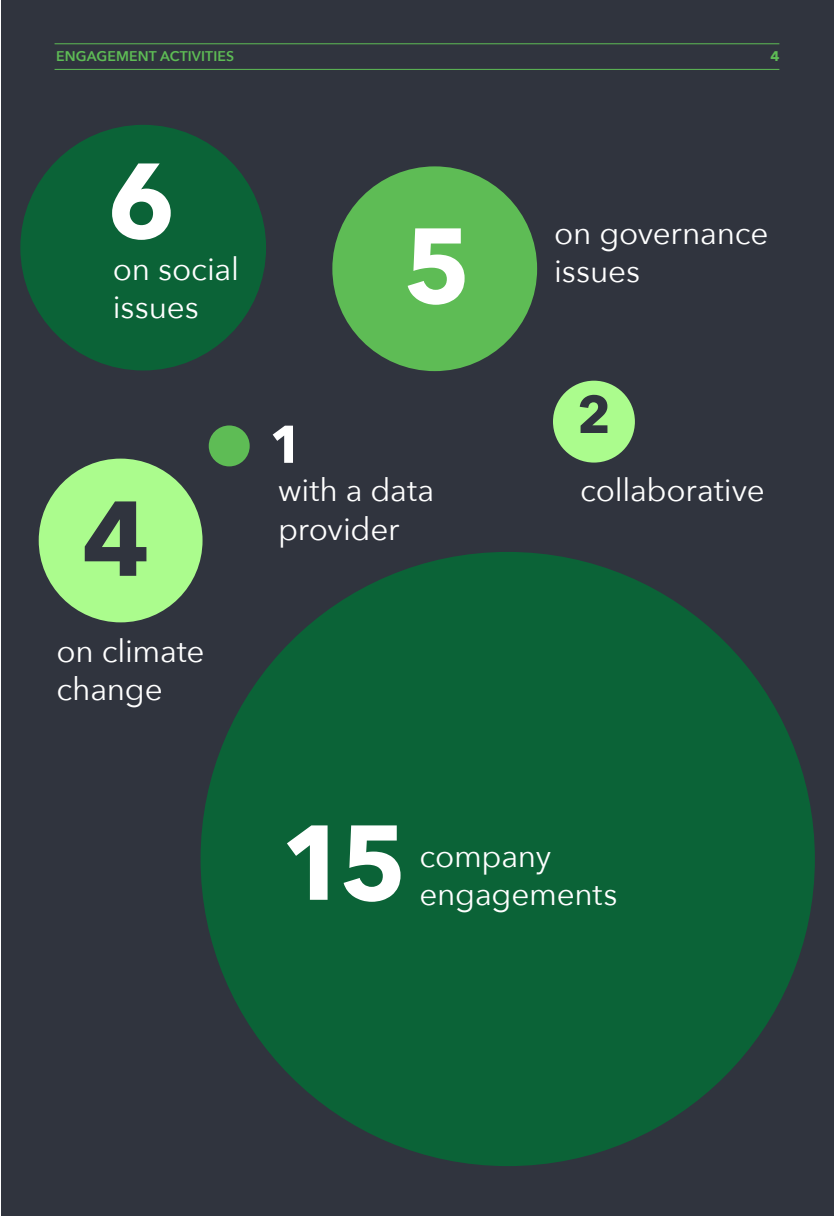
<style>
.page{position:relative;width:834px;height:1216px;background:#fff}
.page>*{position:absolute;margin:0;border:0;box-sizing:border-box;transform-origin:0 0}
.t1{font:700 105px "Avenir Next";color:#fff}
.t2{font:700 105px "Avenir Next";color:#30343e}
.t3{font:700 52.5px "Avenir Next";color:#30343e}
.t4{font:700 52.5px "Avenir Next";color:#fff}
.t5{font:31.5px/38.5px "Avenir Next";letter-spacing:-.005em;color:#fff}
.t6{font:600 14px "Avenir Next";letter-spacing:.01em;color:#5ebc55}
.t7{font:700 14px "Avenir Next";color:#5ebc55}
</style>
<div class="page">
<div style="left:1px;top:0;width:832px;height:1215px;background:#30343e"></div>
<div style="left:200px;top:552px;width:614px;height:614px;background:#0b6337;border-radius:50%"></div>
<div style="left:20px;top:125px;width:246px;height:245px;background:#0b6337;border-radius:50%"></div>
<div style="left:332px;top:166px;width:205px;height:205px;background:#5ebc55;border-radius:50%"></div>
<div style="left:209px;top:425px;width:41px;height:41px;background:#5ebc55;border-radius:50%"></div>
<div style="left:39px;top:458px;width:163px;height:164px;background:#abfc8d;border-radius:50%"></div>
<div style="left:553px;top:380px;width:81px;height:82px;background:#abfc8d;border-radius:50%"></div>
<hr style="left:55px;top:43px;width:724px;height:1px;background:#5ebc55">
<hr style="left:55px;top:69px;width:724px;height:1px;background:#5ebc55">
<p class="t6" style="left:56px;top:44px;width:180px">ENGAGEMENT ACTIVITIES</p>
<p class="t7" style="left:770px;top:44px;width:11px">4</p>
<h1 class="t1" style="left:107px;top:110px;width:69px">6</h1>
<p class="t5" style="left:113px;top:248px;width:127px">on social issues</p>
<h1 class="t2" style="left:82px;top:448px;width:69px">4</h1>
<p class="t5" style="left:57px;top:630px;width:149px">on climate change</p>
<h2 class="t4" style="left:269px;top:399px;width:35px">1</h2>
<h1 class="t1" style="left:403px;top:175px;width:69px">5</h1>
<p class="t5" style="left:554px;top:212px;width:216px">on governance issues</p>
<h2 class="t3" style="left:577px;top:369px;width:35px">2</h2>
<p class="t5" style="left:278px;top:470px;width:158px">with a data</p>
<p class="t5" style="left:580px;top:470px;width:186px">collaborative</p>
<p class="t5" style="left:278px;top:508px;width:123px">provider</p>
<h1 class="t1" style="left:280px;top:772px;width:128px">15</h1>
<p class="t5" style="left:419px;top:835px;width:199px">company engagements</p>
</div>
